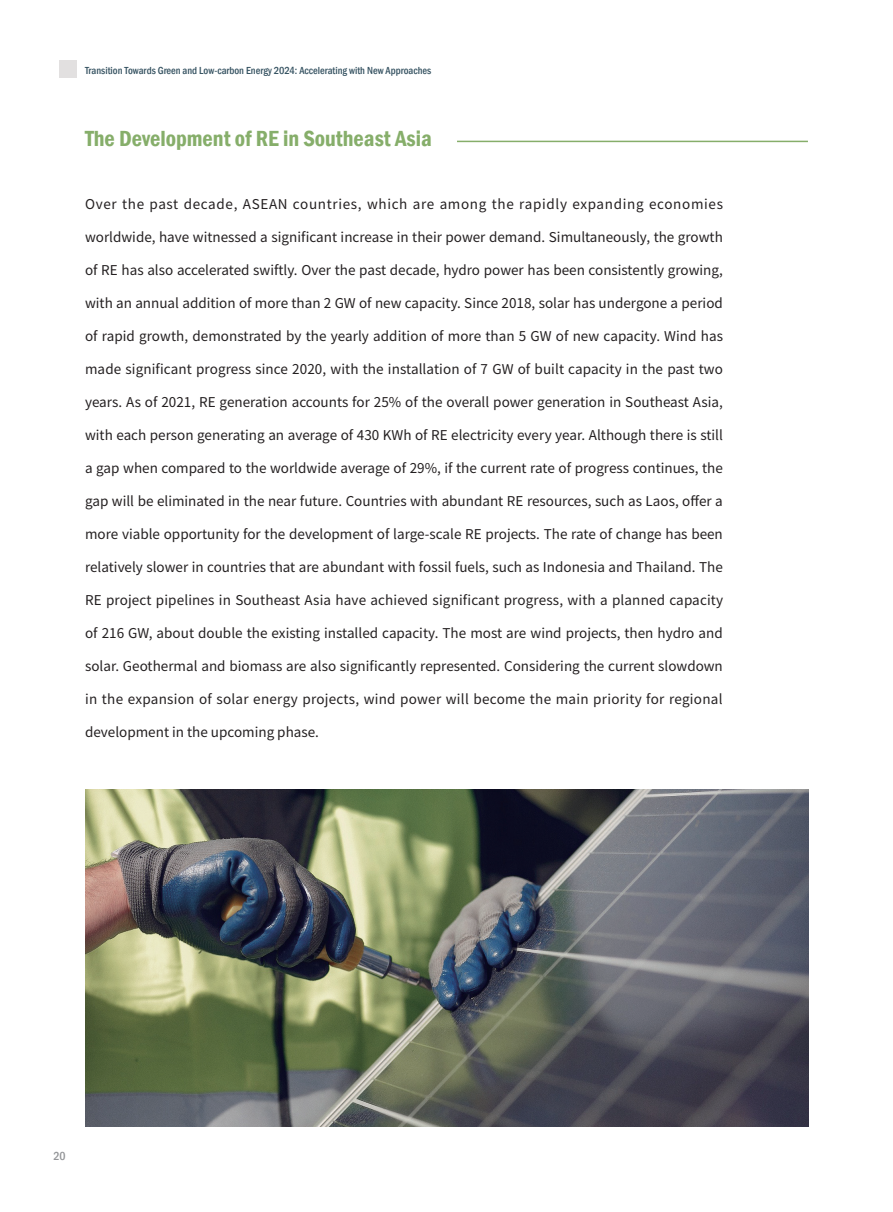
<style>
.page{position:relative;width:893px;height:1212px;background:#fff}
.page>*{position:absolute;margin:0;border:0;box-sizing:border-box;transform-origin:0 0}
.t1{font:600 condensed 22.5px "Franklin Gothic";color:#86ae6a}
.t2{font:13.5px "Source Han Sans CN";color:#231f20}
.t3{font:13.5px "Source Han Sans CN";letter-spacing:.02em;color:#231f20}
.t4{font:13.5px "Source Han Sans CN";letter-spacing:.05em;color:#231f20}
.t5{font:500 condensed 12px "Franklin Gothic";color:#939598}
.t6{font:500 condensed 10.5px "Franklin Gothic";color:#355261}
</style>
<div class="page">
<div style="left:60px;top:61px;width:17px;height:17px;background:#e2e0e0"></div>
<hr style="left:457px;top:141px;width:351px;height:1px;background:#86ae6a">
<img style="left:85px;top:790px;width:723px;height:337px">
<p class="t6" style="left:85px;top:64px;width:348px">Transition Towards Green and Low-carbon Energy 2024: Accelerating with New Approaches</p>
<h1 class="t1" style="left:85px;top:123px;width:348px">The Development of RE in Southeast Asia</h1>
<p class="t4" style="left:85px;top:196px;width:639px">Over the past decade, ASEAN countries, which are among the rapidly expanding economies</p>
<p class="t2" style="left:85px;top:229px;width:639px">worldwide, have witnessed a significant increase in their power demand. Simultaneously, the growth</p>
<p class="t2" style="left:85px;top:262px;width:639px">of RE has also accelerated swiftly. Over the past decade, hydro power has been consistently growing,</p>
<p class="t2" style="left:85px;top:295px;width:639px">with an annual addition of more than 2 GW of new capacity. Since 2018, solar has undergone a period</p>
<p class="t2" style="left:85px;top:328px;width:639px">of rapid growth, demonstrated by the yearly addition of more than 5 GW of new capacity. Wind has</p>
<p class="t2" style="left:85px;top:361px;width:639px">made significant progress since 2020, with the installation of 7 GW of built capacity in the past two</p>
<p class="t2" style="left:85px;top:394px;width:639px">years. As of 2021, RE generation accounts for 25% of the overall power generation in Southeast Asia,</p>
<p class="t2" style="left:85px;top:427px;width:639px">with each person generating an average of 430 KWh of RE electricity every year. Although there is still</p>
<p class="t2" style="left:85px;top:460px;width:639px">a gap when compared to the worldwide average of 29%, if the current rate of progress continues, the</p>
<p class="t2" style="left:85px;top:493px;width:639px">gap will be eliminated in the near future. Countries with abundant RE resources, such as Laos, offer a</p>
<p class="t2" style="left:85px;top:526px;width:639px">more viable opportunity for the development of large-scale RE projects. The rate of change has been</p>
<p class="t2" style="left:85px;top:559px;width:639px">relatively slower in countries that are abundant with fossil fuels, such as Indonesia and Thailand. The</p>
<p class="t2" style="left:85px;top:592px;width:640px">RE project pipelines in Southeast Asia have achieved significant progress, with a planned capacity</p>
<p class="t2" style="left:85px;top:625px;width:639px">of 216 GW, about double the existing installed capacity. The most are wind projects, then hydro and</p>
<p class="t2" style="left:85px;top:658px;width:639px">solar. Geothermal and biomass are also significantly represented. Considering the current slowdown</p>
<p class="t3" style="left:85px;top:691px;width:639px">in the expansion of solar energy projects, wind power will become the main priority for regional</p>
<p class="t2" style="left:85px;top:724px;width:235px">development in the upcoming phase.</p>
<p class="t5" style="left:53px;top:1148px;width:14px">20</p>
</div>
